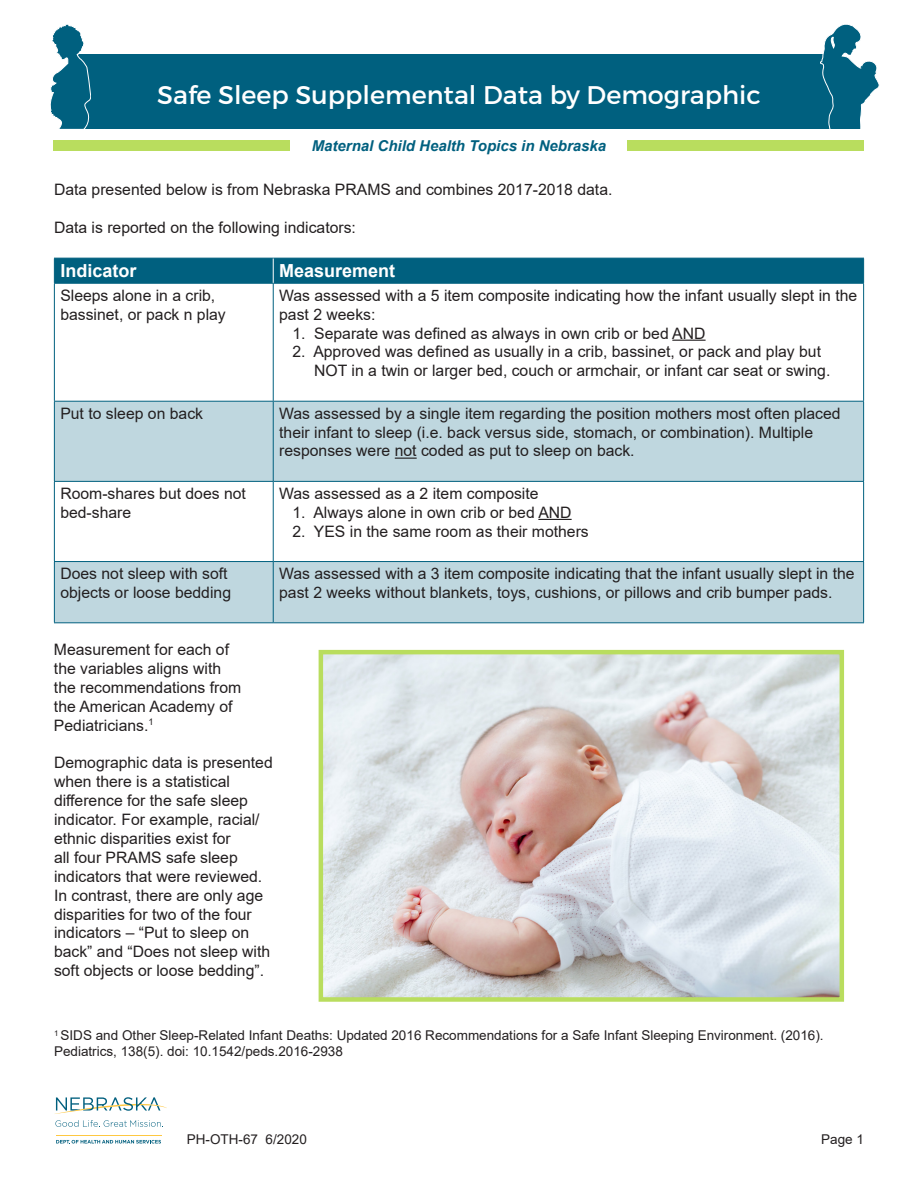
<style>
.page{position:relative;width:918px;height:1188px;background:#fff}
.page>*{position:absolute;margin:0;border:0;box-sizing:border-box;transform-origin:0 0}
.t1{font:25.5px "Montserrat";color:#fff}
.t2{font:700 18px "Arial";color:#fff}
.t3{font:15.75px/18.9px "Arial";color:#231f20}
.t4{font:italic 700 15px "Arial";color:#00607f}
.t5{font:13.5px/16.2px "Arial";color:#231f20}
</style>
<div class="page">
<div style="left:74px;top:54px;width:762px;height:75px;background:#00607f"></div>
<svg style="left:55px;top:402px;width:808px;height:220px;fill:#bfd7df"></svg>
<hr style="left:54px;top:283px;width:219px;height:1px;background:#00607f">
<hr style="left:54px;top:284px;width:1px;height:117px;background:#00607f">
<hr style="left:273px;top:283px;width:591px;height:1px;background:#00607f">
<hr style="left:273px;top:284px;width:1px;height:117px;background:#00607f">
<hr style="left:863px;top:284px;width:1px;height:117px;background:#00607f">
<hr style="left:54px;top:401px;width:219px;height:1px;background:#00607f">
<hr style="left:54px;top:402px;width:1px;height:79px;background:#00607f">
<hr style="left:273px;top:401px;width:591px;height:1px;background:#00607f">
<hr style="left:273px;top:402px;width:1px;height:79px;background:#00607f">
<hr style="left:863px;top:402px;width:1px;height:79px;background:#00607f">
<hr style="left:54px;top:481px;width:219px;height:1px;background:#00607f">
<hr style="left:54px;top:482px;width:1px;height:79px;background:#00607f">
<hr style="left:273px;top:481px;width:591px;height:1px;background:#00607f">
<hr style="left:273px;top:482px;width:1px;height:79px;background:#00607f">
<hr style="left:863px;top:482px;width:1px;height:79px;background:#00607f">
<hr style="left:54px;top:561px;width:219px;height:1px;background:#00607f">
<hr style="left:54px;top:562px;width:1px;height:60px;background:#00607f">
<hr style="left:273px;top:561px;width:591px;height:1px;background:#00607f">
<hr style="left:273px;top:562px;width:1px;height:60px;background:#00607f">
<hr style="left:863px;top:562px;width:1px;height:60px;background:#00607f">
<hr style="left:54px;top:622px;width:219px;height:1px;background:#00607f">
<hr style="left:273px;top:622px;width:591px;height:1px;background:#00607f">
<div style="left:54px;top:258px;width:810px;height:25px;background:#00607f"></div>
<hr style="left:672px;top:340px;width:34px;height:1px;background:#231f20">
<svg style="left:395px;top:458px;width:22px;height:1px"></svg>
<hr style="left:538px;top:519px;width:34px;height:1px;background:#231f20">
<svg style="left:50px;top:24px;width:41px;height:105px"></svg>
<svg style="left:820px;top:24px;width:59px;height:105px"></svg>
<div style="left:53px;top:140px;width:236px;height:11px;background:#b9dd5e"></div>
<div style="left:627px;top:140px;width:237px;height:11px;background:#b9dd5e"></div>
<img style="left:324px;top:655px;width:515px;height:342px">
<div style="left:319px;top:650px;width:525px;height:352px;border:4px solid #b9dd5e"></div>
<hr style="left:56px;top:1135px;width:106px;height:1px;background:#fec842">
<svg style="left:56px;top:1140px;width:105px;height:4px"></svg>
<svg style="left:55px;top:1097px;width:112px;height:17px"></svg>
<svg style="left:55px;top:1120px;width:108px;height:7px"></svg>
<h1 class="t1" style="left:157px;top:79px;width:605px">Safe Sleep Supplemental Data by Demographic</h1>
<p class="t4" style="left:312px;top:136px;width:296px">Maternal Child Health Topics in Nebraska</p>
<p class="t3" style="left:54px;top:180px;width:560px">Data presented below is from Nebraska PRAMS and combines 2017-2018 data.</p>
<p class="t3" style="left:54px;top:218px;width:304px">Data is reported on the following indicators:</p>
<p class="t2" style="left:60px;top:258px;width:78px">Indicator</p>
<p class="t2" style="left:279px;top:258px;width:118px">Measurement</p>
<p class="t3" style="left:60px;top:286px;width:167px">Sleeps alone in a crib, bassinet, or pack n play</p>
<p class="t3" style="left:279px;top:286px;width:580px">Was assessed with a 5 item composite indicating how the infant usually slept in the past 2 weeks:</p>
<p class="t3" style="left:292px;top:323px;width:415px">1. Separate was defined as always in own crib or bed AND</p>
<p class="t3" style="left:314px;top:342px;width:518px;text-indent:-22px">2. Approved was defined as usually in a crib, bassinet, or pack and play but<br>NOT in a twin or larger bed, couch or armchair, or infant car seat or swing.</p>
<p class="t3" style="left:60px;top:404px;width:144px">Put to sleep on back</p>
<p class="t3" style="left:279px;top:404px;width:563px">Was assessed by a single item regarding the position mothers most often placed their infant to sleep (i.e. back versus side, stomach, or combination). Multiple responses were not coded as put to sleep on back.</p>
<p class="t3" style="left:60px;top:484px;width:187px">Room-shares but does not bed-share</p>
<p class="t3" style="left:279px;top:484px;width:261px">Was assessed as a 2 item composite</p>
<p class="t3" style="left:292px;top:503px;width:281px">1. Always alone in own crib or bed AND</p>
<p class="t3" style="left:292px;top:522px;width:298px">2. YES in the same room as their mothers</p>
<p class="t3" style="left:60px;top:564px;width:172px">Does not sleep with soft objects or loose bedding</p>
<p class="t3" style="left:279px;top:564px;width:577px">Was assessed with a 3 item composite indicating that the infant usually slept in the past 2 weeks without blankets, toys, cushions, or pillows and crib bumper pads.</p>
<p class="t3" style="left:54px;top:640px;width:189px">Measurement for each of the variables aligns with the recommendations from the American Academy of<br>Pediatricians.<sup>1</sup></p>
<p class="t3" style="left:54px;top:753px;width:220px">Demographic data is presented when there is a statistical difference for the safe sleep indicator. For example, racial/ ethnic disparities exist for<br>all four PRAMS safe sleep indicators that were reviewed.<br>In contrast, there are only age disparities for two of the four indicators – “Put to sleep on back” and “Does not sleep with soft objects or loose bedding”.</p>
<p class="t5" style="left:54px;top:1027px;width:771px"><sup>1</sup> SIDS and Other Sleep-Related Infant Deaths: Updated 2016 Recommendations for a Safe Infant Sleeping Environment. (2016).<br>Pediatrics, 138(5). doi: 10.1542/peds.2016-2938</p>
<p class="t5" style="left:187px;top:1131px;width:122px">PH-OTH-67 6/2020</p>
<p class="t5" style="left:821px;top:1131px;width:44px">Page 1</p>
</div>
